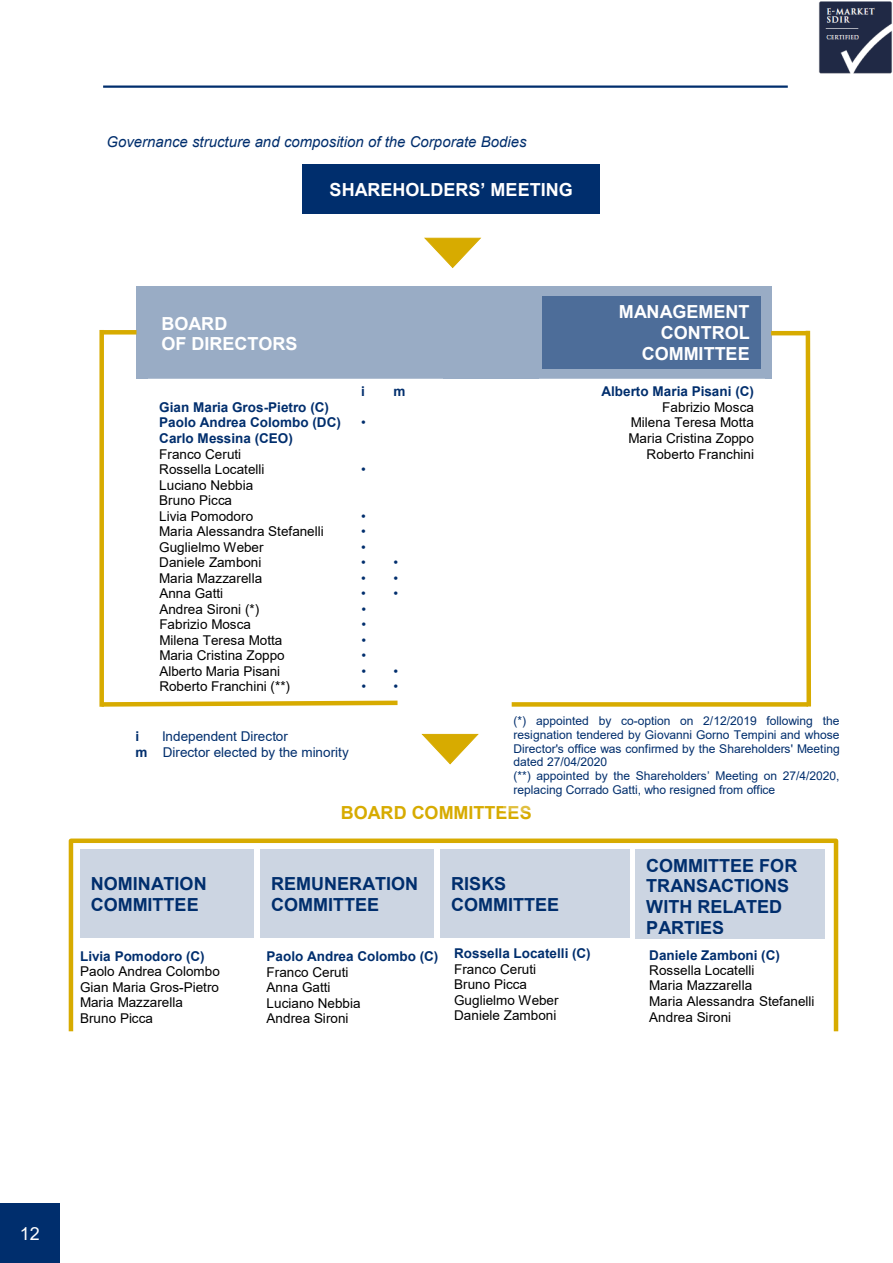
<style>
.page{position:relative;width:893px;height:1263px;background:#fff}
.page>*{position:absolute;margin:0;border:0;box-sizing:border-box;transform-origin:0 0}
.t1{font:700 18px/20.7px "Arial";color:#002e6d}
.t2{font:700 18px/20.7px "Arial";color:#fff}
.t3{font:700 18px "Arial";color:#d7ab00}
.t4{font:18px "Arial";color:#fff}
.t5{font:italic 15px "Arial";color:#002e6d}
.t6{font:13.5px/15.6px "Arial";letter-spacing:.005em;color:#000}
.t7{font:700 13.5px/15.5px "Arial";color:#002e6d}
.t8{font:13.5px/15.5px "Arial";letter-spacing:.005em;color:#002e6d}
.t9{font:12px/13.8px "Arial";letter-spacing:-.005em;color:#002e6d}
.s1{font-weight:700}
</style>
<div class="page">
<hr style="left:103px;top:86px;width:685px;height:2px;background:#002e6d">
<div style="left:80px;top:849px;width:174px;height:89px;background:#ccd5e2"></div>
<div style="left:440px;top:849px;width:189px;height:89px;background:#ccd5e2"></div>
<div style="left:260px;top:849px;width:174px;height:89px;background:#ccd5e2"></div>
<div style="left:635px;top:849px;width:189px;height:90px;background:#ccd5e2"></div>
<div style="left:136px;top:286px;width:635px;height:92px;background:#99acc5"></div>
<div style="left:69px;top:838px;width:769px;height:195px;border:4px solid #d7ab00"></div>
<svg style="left:421px;top:734px;width:58px;height:31px"></svg>
<div style="left:542px;top:296px;width:218px;height:73px;background:#4d6d99"></div>
<div style="left:99px;top:330px;width:5px;height:377px;background:#d7ab00"></div>
<div style="left:103px;top:330px;width:34px;height:5px;background:#d7ab00"></div>
<svg style="left:99px;top:698px;width:299px;height:9px"></svg>
<svg style="left:803px;top:330px;width:9px;height:377px"></svg>
<hr style="left:771px;top:331px;width:37px;height:4px;background:#d7ab00">
<div style="left:512px;top:702px;width:296px;height:5px;background:#d7ab00"></div>
<svg style="left:424px;top:237px;width:58px;height:32px"></svg>
<div style="left:302px;top:164px;width:298px;height:50px;background:#002e6d"></div>
<div style="left:0;top:1203px;width:60px;height:60px;background:#002e6d"></div>
<img style="left:819px;top:1px;width:73px;height:73px">
<p class="t5" style="left:106px;top:132px;width:422px">Governance structure and composition of the Corporate Bodies</p>
<h1 class="t2" style="left:330px;top:179px;width:245px">SHAREHOLDERS’ MEETING</h1>
<h1 class="t2" style="left:161px;top:313px;width:138px">BOARD<br>OF DIRECTORS</h1>
<p class="t7" style="left:159px;top:400px;width:183px">Gian Maria Gros-Pietro (C)<br>Paolo Andrea Colombo (DC)</p>
<p class="t7" style="left:159px;top:430px;width:135px">Carlo Messina (CEO)</p>
<p class="t6" style="left:159px;top:446px;width:107px">Franco Ceruti<br>Rossella Locatelli</p>
<p class="t6" style="left:159px;top:477px;width:95px">Luciano Nebbia<br>Bruno Picca<br>Livia Pomodoro</p>
<p class="t7" style="left:361px;top:384px;width:5px">i</p>
<p class="t7" style="left:393px;top:384px;width:14px">m</p>
<p class="t8" style="left:361px;top:415px;width:6px">•</p>
<p class="t8" style="left:361px;top:461px;width:6px">•</p>
<p class="t8" style="left:361px;top:508px;width:6px">•</p>
<p class="t6" style="left:159px;top:523px;width:166px">Maria Alessandra Stefanelli</p>
<p class="t8" style="left:361px;top:524px;width:6px">•</p>
<p class="t6" style="left:159px;top:539px;width:106px">Guglielmo Weber</p>
<p class="t8" style="left:361px;top:539px;width:6px">•</p>
<p class="t6" style="left:159px;top:554px;width:104px">Daniele Zamboni</p>
<p class="t8" style="left:361px;top:554px;width:38px">• •</p>
<p class="t6" style="left:159px;top:570px;width:104px">Maria Mazzarella</p>
<p class="t8" style="left:361px;top:570px;width:38px">• •</p>
<p class="t6" style="left:159px;top:586px;width:65px">Anna Gatti</p>
<p class="t8" style="left:361px;top:586px;width:38px">• •</p>
<p class="t6" style="left:159px;top:601px;width:101px">Andrea Sironi (*)</p>
<p class="t8" style="left:361px;top:601px;width:6px">•</p>
<p class="t6" style="left:159px;top:617px;width:93px">Fabrizio Mosca</p>
<p class="t8" style="left:361px;top:617px;width:6px">•</p>
<p class="t6" style="left:159px;top:632px;width:125px">Milena Teresa Motta</p>
<p class="t8" style="left:361px;top:632px;width:6px">•</p>
<p class="t6" style="left:159px;top:648px;width:127px">Maria Cristina Zoppo</p>
<p class="t8" style="left:361px;top:648px;width:6px">•</p>
<p class="t6" style="left:159px;top:663px;width:122px">Alberto Maria Pisani</p>
<p class="t8" style="left:361px;top:663px;width:38px">• •</p>
<p class="t6" style="left:159px;top:679px;width:132px">Roberto Franchini (**)</p>
<p class="t8" style="left:361px;top:679px;width:38px">• •</p>
<h1 class="t2" style="left:619px;top:302px;width:133px;text-align:right">MANAGEMENT<br>CONTROL<br>COMMITTEE</h1>
<p class="t7" style="left:602px;top:384px;width:154px">Alberto Maria Pisani (C)</p>
<p class="t6" style="left:629px;top:399px;width:127px;text-align:right">Fabrizio Mosca<br>Milena Teresa Motta<br>Maria Cristina Zoppo<br>Roberto Franchini</p>
<p class="t7" style="left:136px;top:729px;width:5px">i</p>
<p class="t8" style="left:136px;top:729px;width:215px;text-indent:26px">Independent Director<br><span class="s1">m</span> Director elected by the minority</p>
<p class="t9" style="left:514px;top:714px;width:328px">(*) appointed by co-option on 2/12/2019 following the resignation tendered by Giovanni Gorno Tempini and whose Director's office was confirmed by the Shareholders' Meeting dated 27/04/2020<br>(**) appointed by the Shareholders’ Meeting on 27/4/2020, replacing Corrado Gatti, who resigned from office</p>
<h1 class="t3" style="left:341px;top:800px;width:192px">BOARD COMMITTEES</h1>
<h1 class="t1" style="left:91px;top:873px;width:117px">NOMINATION<br>COMMITTEE</h1>
<h1 class="t1" style="left:451px;top:873px;width:109px">RISKS<br>COMMITTEE</h1>
<h1 class="t1" style="left:271px;top:873px;width:148px">REMUNERATION<br>COMMITTEE</h1>
<p class="t7" style="left:80px;top:948px;width:126px">Livia Pomodoro (C)</p>
<p class="t6" style="left:80px;top:963px;width:141px">Paolo Andrea Colombo<br>Gian Maria Gros-Pietro<br>Maria Mazzarella<br>Bruno Picca</p>
<p class="t7" style="left:267px;top:949px;width:173px">Paolo Andrea Colombo (C)</p>
<p class="t6" style="left:267px;top:964px;width:95px">Franco Ceruti<br>Anna Gatti<br>Luciano Nebbia<br>Andrea Sironi</p>
<p class="t7" style="left:454px;top:946px;width:138px">Rossella Locatelli (C)</p>
<p class="t6" style="left:454px;top:961px;width:106px">Franco Ceruti<br>Bruno Picca<br>Guglielmo Weber<br>Daniele Zamboni</p>
<h1 class="t1" style="left:646px;top:855px;width:153px">COMMITTEE FOR<br>TRANSACTIONS<br>WITH RELATED<br>PARTIES</h1>
<p class="t7" style="left:649px;top:947px;width:132px">Daniele Zamboni (C)</p>
<p class="t6" style="left:649px;top:962px;width:167px">Rossella Locatelli<br>Maria Mazzarella<br>Maria Alessandra Stefanelli<br>Andrea Sironi</p>
<h1 class="t4" style="left:20px;top:1221px;width:22px">12</h1>
</div>
